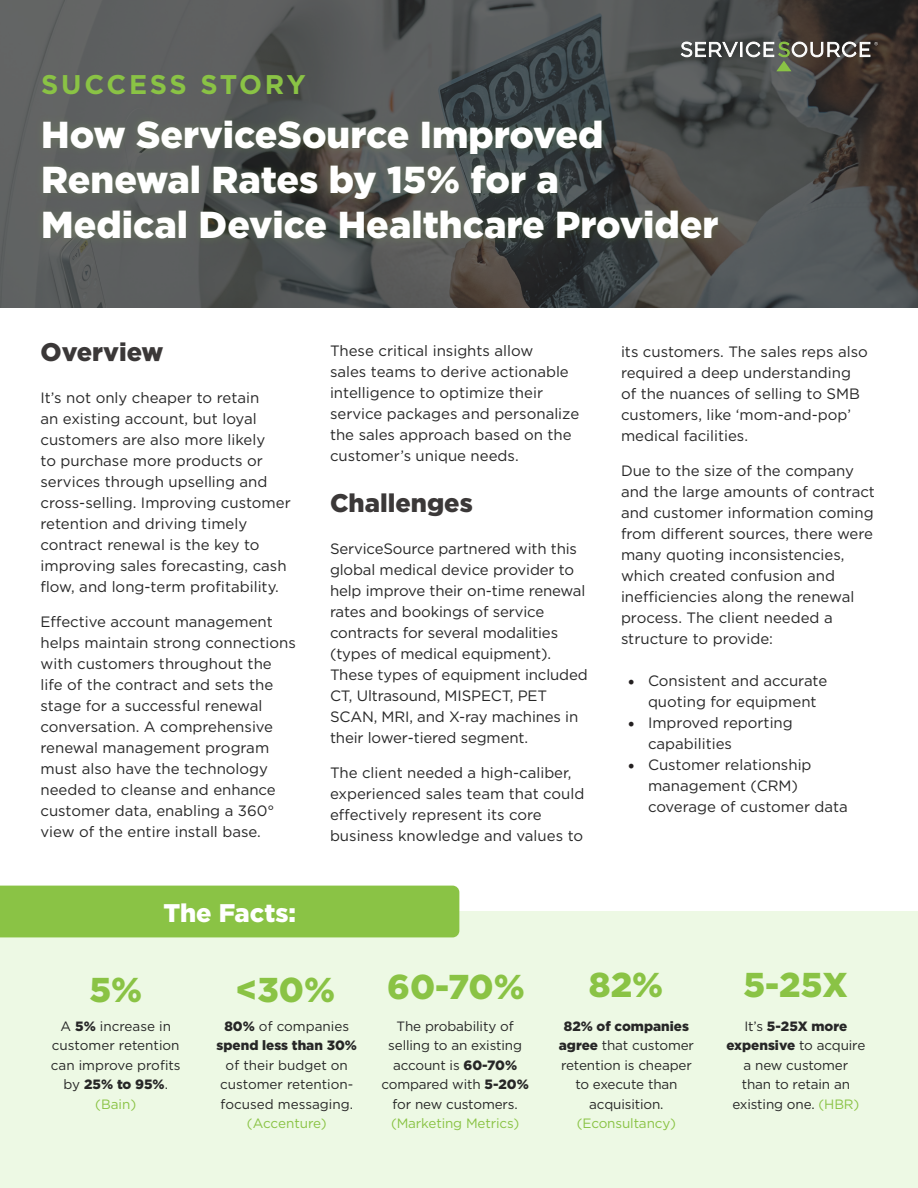
<style>
.page{position:relative;width:918px;height:1188px;background:#fff}
.page>*{position:absolute;margin:0;border:0;box-sizing:border-box;transform-origin:0 0}
.t1{font:900 37.5px/45px "Gotham";color:#fff}
.t2{font:900 34.5px "Gotham";color:#8ac345}
.Paragraph_Style_2{font:700 27px "Gotham";letter-spacing:.095em;color:#8ac345}
.t3{font:900 25.5px "Gotham";color:#3b3838}
.t4{font:900 25.5px "Gotham";color:#fff}
.Body{font:15px/21px "Gotham";color:#272727}
.t5{font:13.5px/19.5px "Gotham";letter-spacing:-.01em;color:#272727;text-align:center}
.s1{font-family:"Minion Pro";font-size:18px;color:#231f20}
.s2{font-weight:900}
.s3{color:#8ac345}
</style>
<div class="page">
<div style="left:0;top:912px;width:918px;height:276px;background:#edf9e4"></div>
<div style="left:0;top:886px;width:459px;height:51px;background:#8ac345"></div>
<svg style="left:0;top:0;width:918px;height:308px;background:#4d4f4f"></svg>
<div style="left:34px;top:111px;width:693px;height:136px;background:#8ac345;opacity:.16"></div>
<svg style="left:681px;top:41px;width:197px;height:30px;background:#66655f"></svg>
<p class="Paragraph_Style_2" style="left:41px;top:67px;width:266px">SUCCESS STORY</p>
<p class="t1" style="left:41px;top:112px;width:679px">How ServiceSource Improved<br>Renewal Rates by 15% for a<br>Medical Device Healthcare Provider</p>
<p class="t3" style="left:40px;top:335px;width:125px">Overview</p>
<p class="Body" style="left:40px;top:387px;width:252px">It’s not only cheaper to retain<br>an existing account, but loyal customers are also more likely<br>to purchase more products or services through upselling and cross-selling. Improving customer retention and driving timely contract renewal is the key to improving sales forecasting, cash flow, and long-term profitability.</p>
<p class="Body" style="left:40px;top:611px;width:257px">Effective account management helps maintain strong connections with customers throughout the life of the contract and sets the stage for a successful renewal conversation. A comprehensive renewal management program must also have the technology needed to cleanse and enhance customer data, enabling a 360° view of the entire install base.</p>
<p class="t4" style="left:163px;top:895px;width:134px">The Facts:</p>
<p class="Body" style="left:330px;top:340px;width:251px">These critical insights allow<br>sales teams to derive actionable intelligence to optimize their service packages and personalize the sales approach based on the customer’s unique needs.</p>
<p class="t3" style="left:330px;top:486px;width:144px">Challenges</p>
<p class="Body" style="left:330px;top:538px;width:259px">ServiceSource partnered with this global medical device provider to help improve their on-time renewal rates and bookings of service contracts for several modalities (types of medical equipment).<br>These types of equipment included<br>CT, Ultrasound, MISPECT, PET<br>SCAN, MRI, and X-ray machines in their lower-tiered segment.</p>
<p class="Body" style="left:330px;top:762px;width:256px">The client needed a high-caliber, experienced sales team that could effectively represent its core business knowledge and values to</p>
<p class="Body" style="left:621px;top:341px;width:248px">its customers. The sales reps also required a deep understanding of the nuances of selling to SMB customers, like ‘mom-and-pop’ medical facilities.</p>
<p class="Body" style="left:621px;top:460px;width:255px">Due to the size of the company and the large amounts of contract and customer information coming from different sources, there were many quoting inconsistencies, which created confusion and inefficiencies along the renewal process. The client needed a structure to provide:</p>
<p class="Body" style="left:648px;top:670px;width:181px;text-indent:-20px"><span class="s1">•</span> Consistent and accurate quoting for equipment</p>
<p class="Body" style="left:648px;top:712px;width:146px;text-indent:-20px"><span class="s1">•</span> Improved reporting capabilities</p>
<p class="Body" style="left:648px;top:754px;width:201px;text-indent:-20px"><span class="s1">•</span> Customer relationship management (CRM) coverage of customer data</p>
<p class="t2" style="left:89px;top:966px;width:54px">5%</p>
<p class="t5" style="left:51px;top:1016px;width:131px">A <span class="s2">5%</span> increase in customer retention can improve profits by <span class="s2">25% to 95%</span>. <span class="s3">(Bain)</span></p>
<p class="t2" style="left:235px;top:966px;width:101px">&lt;30%</p>
<p class="t2" style="left:743px;top:961px;width:106px">5-25X</p>
<p class="t2" style="left:589px;top:961px;width:76px">82%</p>
<p class="t2" style="left:387px;top:963px;width:139px">60-70%</p>
<p class="t5" style="left:217px;top:1016px;width:142px"><span class="s2">80%</span> of companies <span class="s2">spend less than 30% </span>of their budget on customer retention&shy;focused messaging. <span class="s3">(Accenture)</span></p>
<p class="t5" style="left:381px;top:1016px;width:149px">The probability of selling to an existing account is <span class="s2">60-70% </span>compared with <span class="s2">5-20% </span>for new customers. <span class="s3">(Marketing Metrics)</span></p>
<p class="t5" style="left:559px;top:1016px;width:137px"><span class="s2">82% of companies agree</span> that customer retention is cheaper to execute than acquisition. <span class="s3">(Econsultancy)</span></p>
<p class="t5" style="left:726px;top:1016px;width:140px">It’s <span class="s2">5-25X more expensive</span> to acquire a new customer<br>than to retain an existing one. <span class="s3">(HBR)</span></p>
</div>
